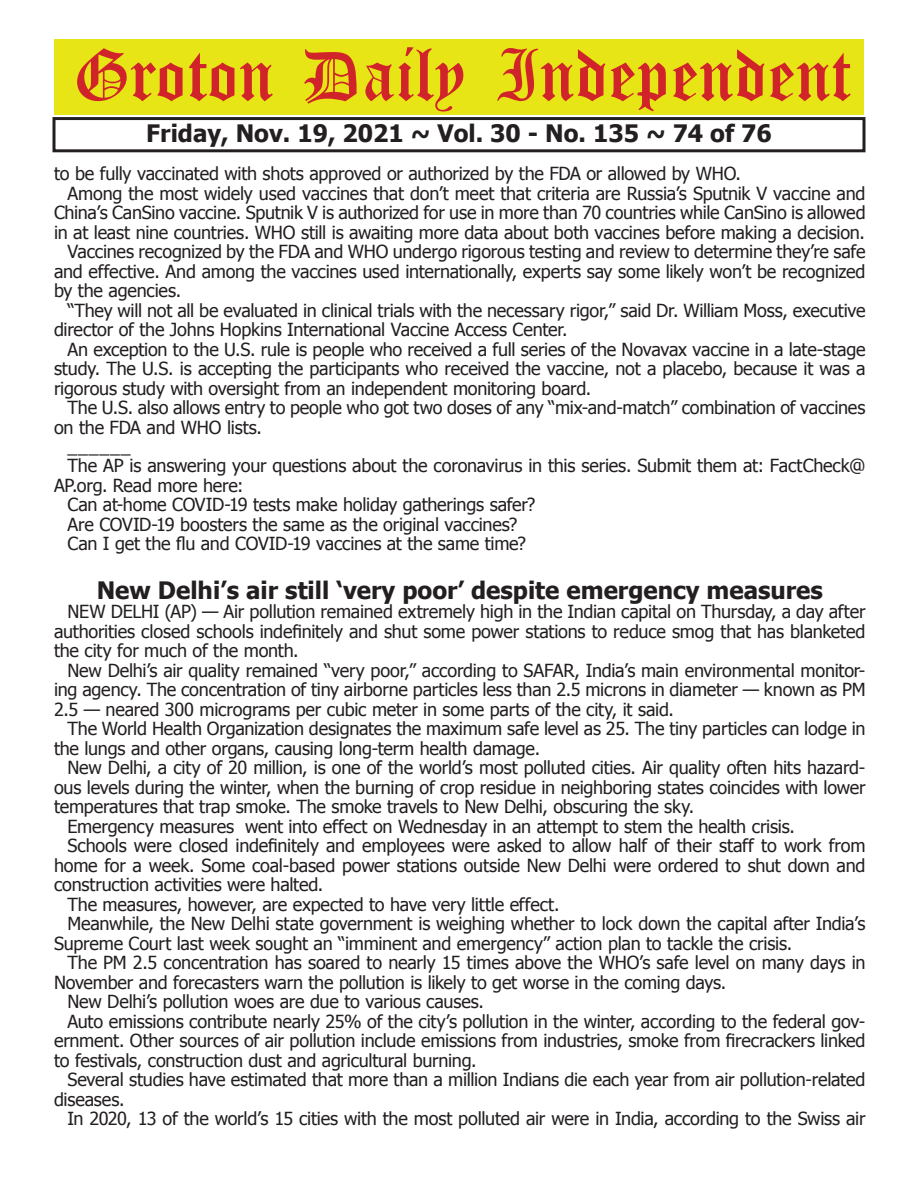
<style>
.page{position:relative;width:918px;height:1188px;background:#fff}
.page>*{position:absolute;margin:0;border:0;box-sizing:border-box;transform-origin:0 0}
.t1{font:54px "Old English Five";color:#d1232a}
.t2{font:700 24px "Tahoma";color:#231f20}
.t3{font:18px/19.5px "Tahoma";letter-spacing:-.01em;color:#231f20;text-align:justify}
</style>
<div class="page">
<div style="left:52px;top:117px;width:814px;height:35px;border:3px solid #231f20"></div>
<div style="left:54px;top:40px;width:810px;height:75px;background:#e7e515"></div>
<h1 class="t1" style="left:73px;top:50px;width:779px">Groton Daily Independent</h1>
<h2 class="t2" style="left:146px;top:116px;width:627px">Friday, Nov. 19, 2021 ~ Vol. 30 - No. 135 ~ 74 of 76</h2>
<p class="t3" style="left:54px;top:163px;width:689px">to be fully vaccinated with shots approved or authorized by the FDA or allowed by WHO.</p>
<p class="t3" style="left:68px;top:182px;width:799px">Among the most widely used vaccines that don’t meet that criteria are Russia’s Sputnik V vaccine and</p>
<p class="t3" style="left:54px;top:202px;width:813px">China’s CanSino vaccine. Sputnik V is authorized for use in more than 70 countries while CanSino is allowed</p>
<p class="t3" style="left:54px;top:221px;width:812px">in at least nine countries. WHO still is awaiting more data about both vaccines before making a decision.</p>
<p class="t3" style="left:68px;top:241px;width:799px">Vaccines recognized by the FDA and WHO undergo rigorous testing and review to determine they’re safe</p>
<p class="t3" style="left:54px;top:260px;width:813px">and effective. And among the vaccines used internationally, experts say some likely won’t be recognized</p>
<p class="t3" style="left:54px;top:280px;width:129px">by the agencies.</p>
<p class="t3" style="left:68px;top:299px;width:800px">“They will not all be evaluated in clinical trials with the necessary rigor,” said Dr. William Moss, executive</p>
<p class="t3" style="left:54px;top:319px;width:515px">director of the Johns Hopkins International Vaccine Access Center.</p>
<p class="t3" style="left:68px;top:338px;width:800px">An exception to the U.S. rule is people who received a full series of the Novavax vaccine in a late-stage</p>
<p class="t3" style="left:54px;top:358px;width:813px">study. The U.S. is accepting the participants who received the vaccine, not a placebo, because it was a</p>
<p class="t3" style="left:54px;top:377px;width:539px">rigorous study with oversight from an independent monitoring board.</p>
<p class="t3" style="left:68px;top:397px;width:799px">The U.S. also allows entry to people who got two doses of any “mix-and-match” combination of vaccines</p>
<p class="t3" style="left:54px;top:416px;width:210px">on the FDA and WHO lists.</p>
<p class="t3" style="left:68px;top:436px;width:65px">______</p>
<p class="t3" style="left:68px;top:455px;width:799px">The AP is answering your questions about the coronavirus in this series. Submit them at: FactCheck@</p>
<p class="t3" style="left:54px;top:475px;width:191px">AP.org. Read more here:</p>
<p class="t3" style="left:68px;top:494px;width:469px">Can at-home COVID-19 tests make holiday gatherings safer?</p>
<p class="t3" style="left:68px;top:514px;width:451px">Are COVID-19 boosters the same as the original vaccines?</p>
<p class="t3" style="left:68px;top:533px;width:460px">Can I get the flu and COVID-19 vaccines at the same time?</p>
<h2 class="t2" style="left:97px;top:573px;width:728px">New Delhi’s air still ‘very poor’ despite emergency measures</h2>
<p class="t3" style="left:54px;top:601px;width:813px;text-indent:14px">NEW DELHI (AP) — Air pollution remained extremely high in the Indian capital on Thursday, a day after authorities closed schools indefinitely and shut some power stations to reduce smog that has blanketed the city for much of the month.</p>
<p class="t3" style="left:54px;top:660px;width:813px;text-indent:14px">New Delhi’s air quality remained “very poor,” according to SAFAR, India’s main environmental monitor&shy;ing agency. The concentration of tiny airborne particles less than 2.5 microns in diameter — known as PM 2.5 — neared 300 micrograms per cubic meter in some parts of the city, it said.</p>
<p class="t3" style="left:54px;top:718px;width:813px;text-indent:14px">The World Health Organization designates the maximum safe level as 25. The tiny particles can lodge in the lungs and other organs, causing long-term health damage.</p>
<p class="t3" style="left:68px;top:757px;width:799px">New Delhi, a city of 20 million, is one of the world’s most polluted cities. Air quality often hits hazard-</p>
<p class="t3" style="left:54px;top:777px;width:813px">ous levels during the winter, when the burning of crop residue in neighboring states coincides with lower</p>
<p class="t3" style="left:54px;top:796px;width:642px">temperatures that trap smoke. The smoke travels to New Delhi, obscuring the sky.</p>
<p class="t3" style="left:68px;top:816px;width:729px">Emergency measures went into effect on Wednesday in an attempt to stem the health crisis.</p>
<p class="t3" style="left:68px;top:835px;width:799px">Schools were closed indefinitely and employees were asked to allow half of their staff to work from</p>
<p class="t3" style="left:54px;top:855px;width:813px">home for a week. Some coal-based power stations outside New Delhi were ordered to shut down and</p>
<p class="t3" style="left:54px;top:874px;width:271px">construction activities were halted.</p>
<p class="t3" style="left:68px;top:894px;width:494px">The measures, however, are expected to have very little effect.</p>
<p class="t3" style="left:68px;top:913px;width:800px">Meanwhile, the New Delhi state government is weighing whether to lock down the capital after India’s</p>
<p class="t3" style="left:54px;top:933px;width:740px">Supreme Court last week sought an “imminent and emergency” action plan to tackle the crisis.</p>
<p class="t3" style="left:68px;top:952px;width:799px">The PM 2.5 concentration has soared to nearly 15 times above the WHO’s safe level on many days in</p>
<p class="t3" style="left:54px;top:972px;width:674px">November and forecasters warn the pollution is likely to get worse in the coming days.</p>
<p class="t3" style="left:68px;top:991px;width:418px">New Delhi’s pollution woes are due to various causes.</p>
<p class="t3" style="left:68px;top:1011px;width:799px">Auto emissions contribute nearly 25% of the city’s pollution in the winter, according to the federal gov-</p>
<p class="t3" style="left:54px;top:1030px;width:813px">ernment. Other sources of air pollution include emissions from industries, smoke from firecrackers linked</p>
<p class="t3" style="left:54px;top:1050px;width:424px">to festivals, construction dust and agricultural burning.</p>
<p class="t3" style="left:68px;top:1069px;width:799px">Several studies have estimated that more than a million Indians die each year from air pollution-related</p>
<p class="t3" style="left:54px;top:1089px;width:72px">diseases.</p>
<p class="t3" style="left:68px;top:1108px;width:800px">In 2020, 13 of the world’s 15 cities with the most polluted air were in India, according to the Swiss air</p>
</div>
